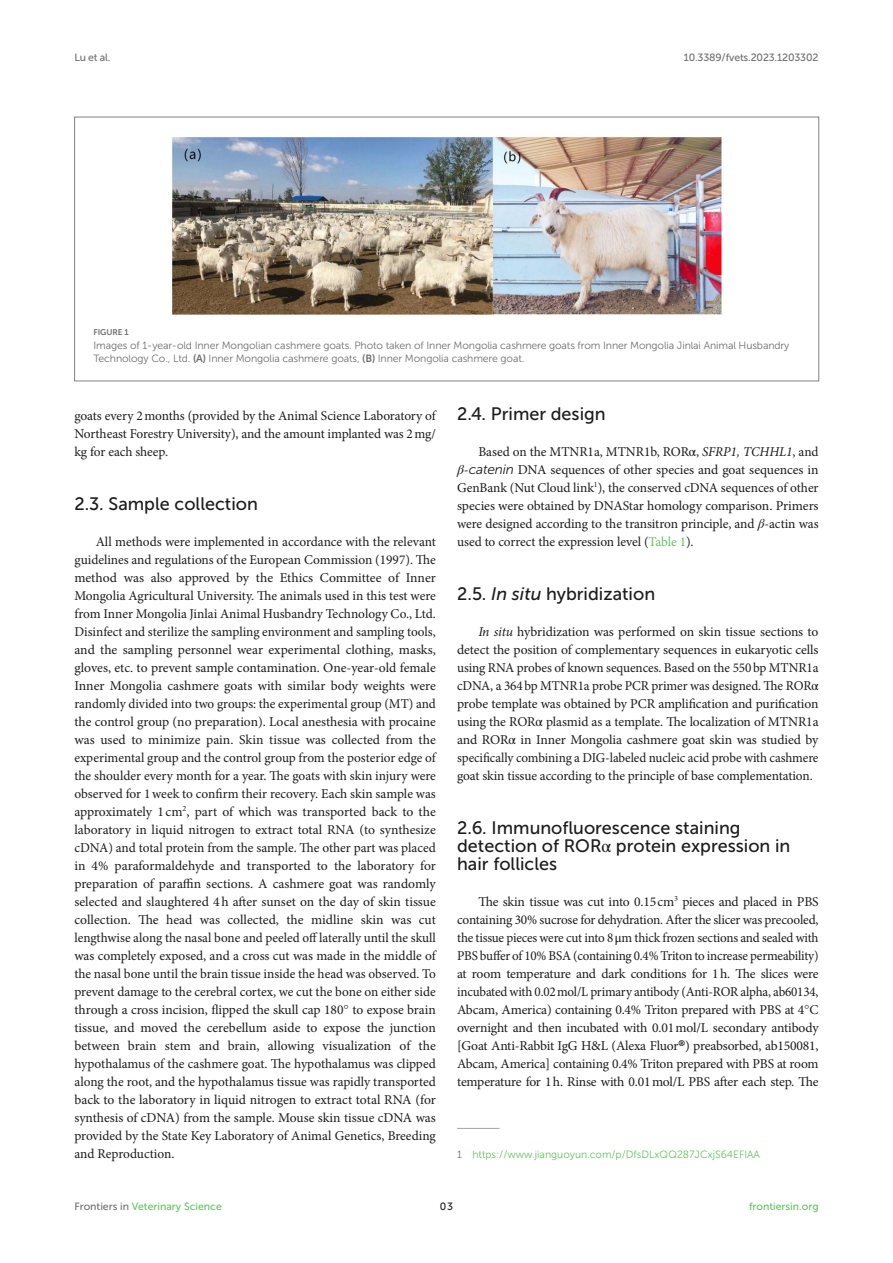
<style>
.page{position:relative;width:893px;height:1263px;background:#fff}
.page>*{position:absolute;margin:0;border:0;box-sizing:border-box;transform-origin:0 0}
.HEAD_2{font:18px/18px "Museo Sans 500";color:#1b1c1b}
.TEXT_FLUSH{font:13.5px/18px "Minion Pro";letter-spacing:-.01em;color:#1b1c1b;text-align:justify}
.FIG_LEG{font:10.5px/13.5px "Museo Sans 300";letter-spacing:-.01em;color:#706f70}
.FOOTNOTE{font:10.5px "Museo Sans 300";color:#65c161}
.t1{font:10.5px "Museo Sans 500";color:#65c161}
.t2{font:10.5px "Museo Sans 500";letter-spacing:-.015em;color:#706f70}
.t3{font:10.5px "Museo Sans 500";color:#1b1c1b}
.FIG_HD{font:8.25px "Museo Sans 700";letter-spacing:-.01em;color:#706f70}
.s1{font-family:"Museo Sans 700"}
.s2{font-family:"STIX"}
.s3{font-family:"STIX General"}
.s4{font-style:italic}
.s5{font-family:"STIX General";font-style:italic}
.s6{font-family:"Museo Sans 300";font-style:italic}
.s7{color:#65c161}
.s8{font-size:22.5px;color:#000}
.s9{color:#706f70}
</style>
<div class="page">
<hr style="left:457px;top:1128px;width:43px;height:1px;background:#a2a3a3">
<img style="left:171px;top:137px;width:551px;height:178px">
<div style="left:74px;top:117px;width:745px;height:264px;border:1px solid #808285"></div>
<p class="t2" style="left:74px;top:51px;width:38px">Lu et al.</p>
<p class="t2" style="left:684px;top:51px;width:136px">10.3389/fvets.2023.1203302</p>
<p class="FIG_HD" style="left:94px;top:328px;width:37px">FIGURE 1</p>
<p class="FIG_LEG" style="left:94px;top:338px;width:697px">Images of 1-year-old Inner Mongolian cashmere goats. Photo taken of Inner Mongolia cashmere goats from Inner Mongolia Jinlai Animal Husbandry<br>Technology Co., Ltd. <span class="s1">(A)</span> Inner Mongolia cashmere goats, <span class="s1">(B)</span> Inner Mongolia cashmere goat.</p>
<p class="TEXT_FLUSH" style="left:74px;top:407px;width:363px">goats every 2months (provided by the Animal Science Laboratory of Northeast Forestry University), and the amount implanted was 2mg/ kg for each sheep.</p>
<p class="HEAD_2" style="left:74px;top:495px;width:185px">2.3. Sample collection</p>
<p class="TEXT_FLUSH" style="left:74px;top:533px;width:363px;text-indent:21px">All methods were implemented in accordance with the relevant guidelines and regulations of the European Commission (1997). The method was also approved by the Ethics Committee of Inner Mongolia Agricultural University. The animals used in this test were from Inner Mongolia Jinlai Animal Husbandry Technology Co., Ltd.<br>Disinfect and sterilize the sampling environment and sampling tools, and the sampling personnel wear experimental clothing, masks, gloves, etc. to prevent sample contamination. One-year-old female Inner Mongolia cashmere goats with similar body weights were randomly divided into two groups: the experimental group (MT) and the control group (no preparation). Local anesthesia with procaine was used to minimize pain. Skin tissue was collected from the experimental group and the control group from the posterior edge of the shoulder every month for a year. The goats with skin injury were observed for 1week to confirm their recovery. Each skin sample was approximately 1 cm<sup>2</sup>, part of which was transported back to the laboratory in liquid nitrogen to extract total RNA (to synthesize cDNA) and total protein from the sample. The other part was placed in 4% paraformaldehyde and transported to the laboratory for preparation of paraffin sections. A cashmere goat was randomly selected and slaughtered 4h after sunset on the day of skin tissue collection. The head was collected, the midline skin was cut lengthwise along the nasal bone and peeled off laterally until the skull was completely exposed, and a cross cut was made in the middle of the nasal bone until the brain tissue inside the head was observed. To prevent damage to the cerebral cortex, we cut the bone on either side through a cross incision, flipped the skull cap 180<span class="s2">°</span> to expose brain tissue, and moved the cerebellum aside to expose the junction between brain stem and brain, allowing visualization of the hypothalamus of the cashmere goat. The hypothalamus was clipped along the root, and the hypothalamus tissue was rapidly transported back to the laboratory in liquid nitrogen to extract total RNA (for synthesis of cDNA) from the sample. Mouse skin tissue cDNA was provided by the State Key Laboratory of Animal Genetics, Breeding and Reproduction.</p>
<p class="HEAD_2" style="left:457px;top:405px;width:150px">2.4. Primer design</p>
<p class="TEXT_FLUSH" style="left:457px;top:443px;width:363px;text-indent:21px">Based on the MTNR1a, MTNR1b, ROR<span class="s3">α</span>, <span class="s4">SFRP1, TCHHL1</span>, and <span class="s5">β</span>-<span class="s6">catenin</span> DNA sequences of other species and goat sequences in GenBank (Nut Cloud link<sup>1</sup>), the conserved cDNA sequences of other species were obtained by DNAStar homology comparison. Primers were designed according to the transitron principle, and <span class="s5">β</span>-actin was used to correct the expression level (<span class="s7">Table 1</span>).</p>
<p class="HEAD_2" style="left:457px;top:585px;width:200px">2.5. <span class="s4">In situ</span> hybridization</p>
<p class="TEXT_FLUSH" style="left:457px;top:623px;width:363px;text-indent:21px"><span class="s4">In situ</span> hybridization was performed on skin tissue sections to detect the position of complementary sequences in eukaryotic cells using RNA probes of known sequences. Based on the 550bp MTNR1a cDNA, a 364bp MTNR1a probe PCR primer was designed. The ROR<span class="s3">α </span>probe template was obtained by PCR amplification and purification using the ROR<span class="s3">α</span> plasmid as a template. The localization of MTNR1a and ROR<span class="s3">α</span> in Inner Mongolia cashmere goat skin was studied by specifically combining a DIG-labeled nucleic acid probe with cashmere goat skin tissue according to the principle of base complementation.</p>
<p class="HEAD_2" style="left:457px;top:819px;width:335px">2.6. Immunofluorescence staining detection of ROR<span class="s3">α</span> protein expression in hair follicles</p>
<p class="TEXT_FLUSH" style="left:457px;top:893px;width:363px;text-indent:21px">The skin tissue was cut into 0.15cm<sup>3</sup> pieces and placed in PBS containing 30% sucrose for dehydration. After the slicer was precooled, the tissue pieces were cut into 8<span class="s3">μ</span>m thick frozen sections and sealed with PBS buffer of 10% BSA (containing 0.4% Triton to increase permeability) at room temperature and dark conditions for 1h. The slices were incubated with 0.02mol/L primary antibody (Anti-ROR alpha, ab60134, Abcam, America) containing 0.4% Triton prepared with PBS at 4<span class="s2">°</span>C overnight and then incubated with 0.01mol/L secondary antibody [Goat Anti-Rabbit IgG H&amp;L (Alexa Fluor<span class="s8">®</span>) preabsorbed, ab150081, Abcam, America] containing 0.4% Triton prepared with PBS at room temperature for 1h. Rinse with 0.01mol/L PBS after each step. The</p>
<p class="FOOTNOTE" style="left:457px;top:1149px;width:304px"><span class="s9">1</span> https://www.jianguoyun.com/p/DfsDLxQQ287JCxjS64EFIAA</p>
<p class="t1" style="left:74px;top:1200px;width:149px"><span class="s9">Frontiers in</span> Veterinary Science</p>
<p class="t3" style="left:440px;top:1200px;width:15px">03</p>
<p class="t1" style="left:749px;top:1200px;width:71px">frontiersin.org</p>
</div>
